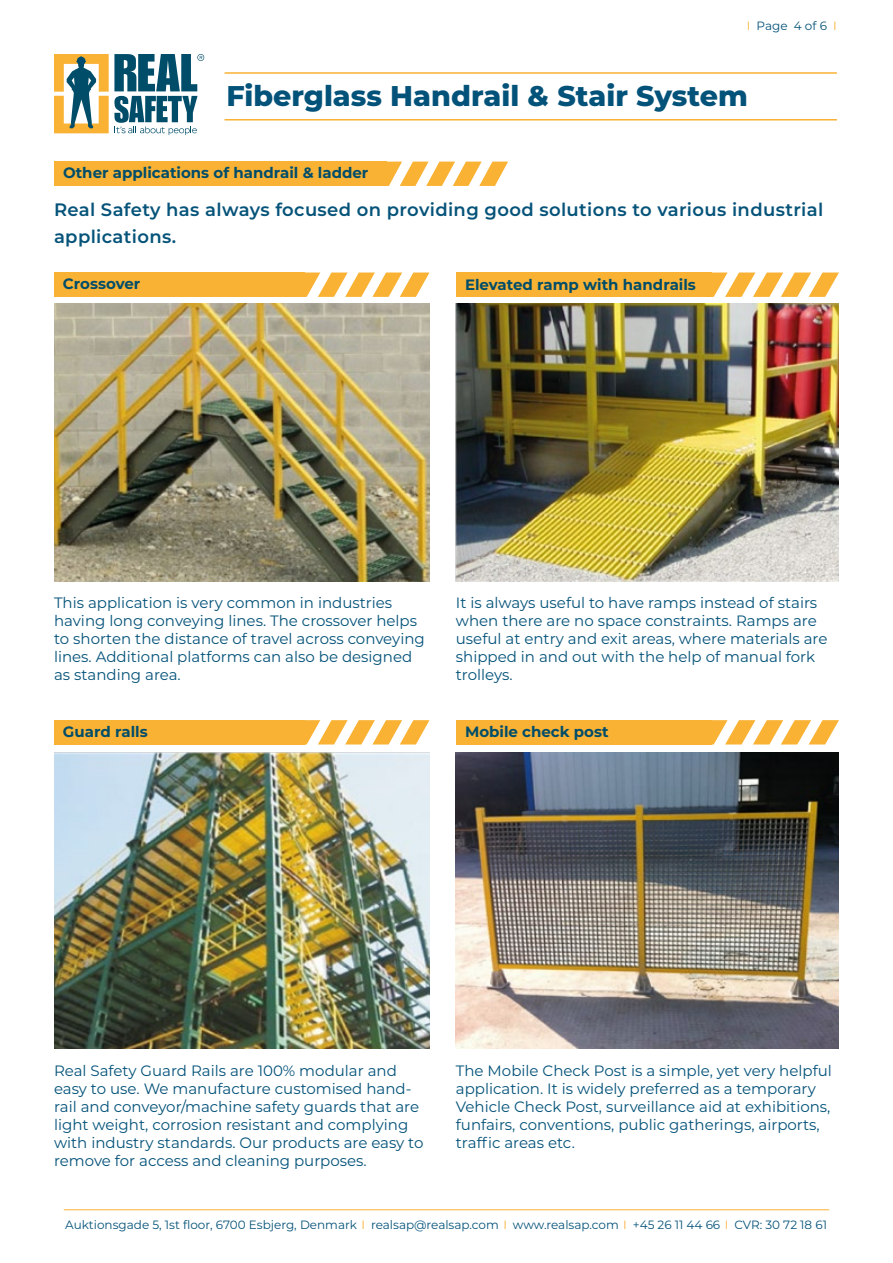
<style>
.page{position:relative;width:893px;height:1263px;background:#fff}
.page>*{position:absolute;margin:0;border:0;box-sizing:border-box;transform-origin:0 0}
.t1{font:800 28.5px "Montserrat";color:#035279}
.t2{font:600 18px/27px "Montserrat";letter-spacing:.02em;color:#055379}
.t3{font:15px/18px "Montserrat";color:#035279}
.t4{font:700 15px "Montserrat";color:#004d6a}
.t5{font:12px "Montserrat";color:#055379}
.s1{color:#f9b236}
.s2{color:#fff}
.s3{color:#f9b234}
.s4{color:#fbb040}
</style>
<div class="page">
<img style="left:54px;top:304px;width:375px;height:277px">
<img style="left:456px;top:304px;width:383px;height:277px">
<img style="left:456px;top:752px;width:383px;height:296px">
<img style="left:54px;top:752px;width:375px;height:296px">
<svg style="left:387px;top:162px;width:121px;height:24px"></svg>
<div style="left:54px;top:162px;width:333px;height:24px;background:#f9b234"></div>
<svg style="left:305px;top:272px;width:124px;height:25px"></svg>
<div style="left:54px;top:272px;width:251px;height:25px;background:#f9b234"></div>
<svg style="left:712px;top:272px;width:127px;height:25px"></svg>
<div style="left:456px;top:272px;width:256px;height:25px;background:#f9b234"></div>
<svg style="left:305px;top:720px;width:124px;height:24px"></svg>
<div style="left:54px;top:720px;width:251px;height:24px;background:#f9b234"></div>
<svg style="left:712px;top:720px;width:127px;height:24px"></svg>
<div style="left:456px;top:720px;width:256px;height:24px;background:#f9b234"></div>
<hr style="left:64px;top:1209px;width:765px;height:1px;background:#f9b234">
<svg style="left:54px;top:54px;width:150px;height:81px"></svg>
<hr style="left:225px;top:119px;width:612px;height:2px;background:#f9b234">
<hr style="left:225px;top:72px;width:612px;height:2px;background:#f9b234">
<p class="t5" style="left:747px;top:18px;width:92px"><span class="s1">I</span> Page 4 of 6 <span class="s1">I</span></p>
<h1 class="t1" style="left:226px;top:75px;width:553px">Fiberglass Handrail &amp; Stair System<span class="s2">m</span></h1>
<p class="t4" style="left:63px;top:162px;width:307px">Other applications of handrail &amp; ladder</p>
<p class="t2" style="left:54px;top:196px;width:771px">Real Safety has always focused on providing good solutions to various industrial applications.</p>
<p class="t4" style="left:63px;top:273px;width:79px">Crossover</p>
<p class="t4" style="left:465px;top:274px;width:232px">Elevated ramp with handrails</p>
<p class="t3" style="left:54px;top:593px;width:372px">This application is very common in industries having long conveying lines. The crossover helps to shorten the distance of travel across conveying lines. Additional platforms can also be designed as standing area.</p>
<p class="t3" style="left:456px;top:593px;width:373px">It is always useful to have ramps instead of stairs when there are no space constraints. Ramps are useful at entry and exit areas, where materials are shipped in and out with the help of manual fork trolleys.</p>
<p class="t4" style="left:63px;top:721px;width:86px">Guard ralls</p>
<p class="t4" style="left:465px;top:721px;width:145px">Mobile check post</p>
<p class="t3" style="left:54px;top:1061px;width:371px">Real Safety Guard Rails are 100% modular and easy to use. We manufacture customised hand&shy;rail and conveyor/machine safety guards that are light weight, corrosion resistant and complying with industry standards. Our products are easy to remove for access and cleaning purposes.</p>
<p class="t3" style="left:456px;top:1061px;width:378px">The Mobile Check Post is a simple, yet very helpful application. It is widely preferred as a temporary Vehicle Check Post, surveillance aid at exhibitions, funfairs, conventions, public gatherings, airports, traffic areas etc.</p>
<p class="t5" style="left:65px;top:1216px;width:763px">Auktionsgade 5, 1st floor, 6700 Esbjerg, Denmark <span class="s3">I</span> realsap@realsap.com <span class="s3">I</span> www.realsap.com <span class="s4">I</span> +45 26 11 44 66 <span class="s4">I</span> CVR: 30 72 18 61</p>
</div>
